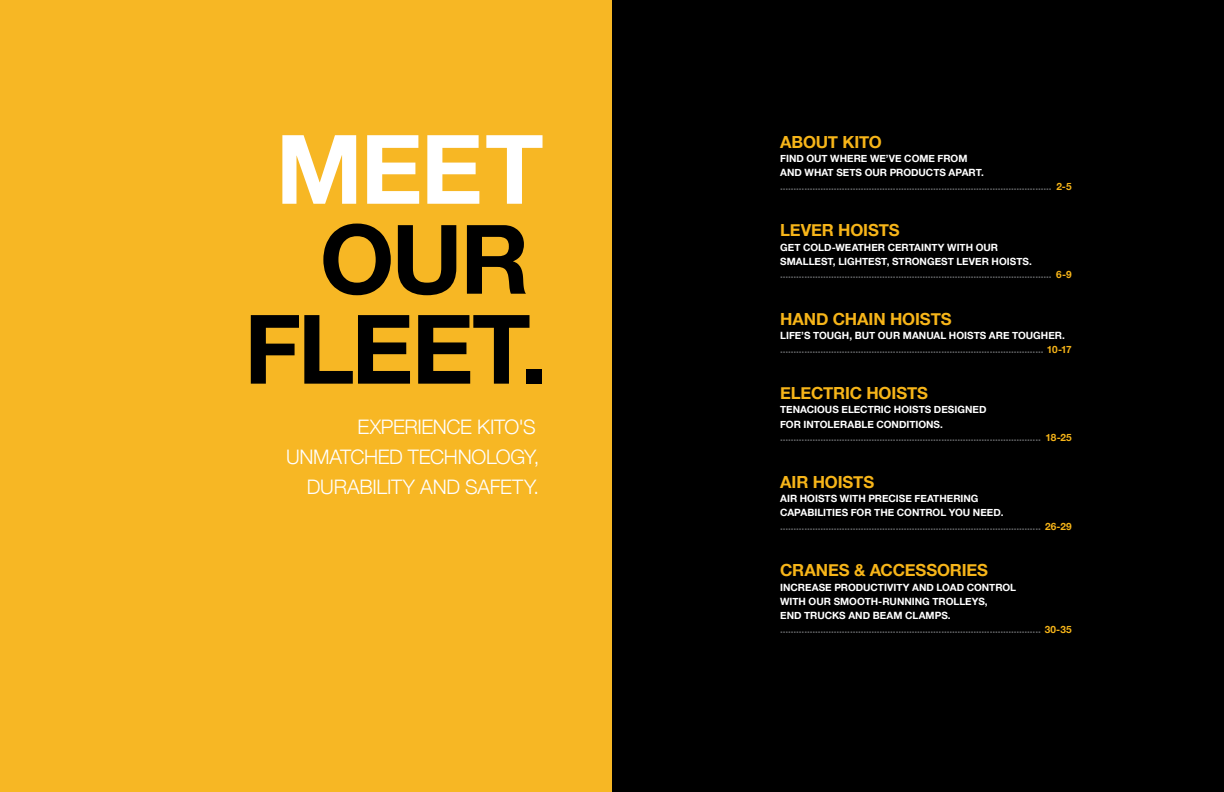
<style>
.page{position:relative;width:1224px;height:792px;background:#fff}
.page>*{position:absolute;margin:0;border:0;box-sizing:border-box;transform-origin:0 0}
.t1{font:700 96px/90px "Helvetica Neue";letter-spacing:-.025em;color:#000;text-align:right}
.t2{font:700 96px "Helvetica Neue";color:#fff}
.t3{font:300 20px/30px "Helvetica Neue";letter-spacing:-.015em;color:#fff;text-align:right}
.t4{font:700 16.7px "Helvetica Neue";letter-spacing:-.01em;color:#f7b519}
.t5{font:700 10px/13.9px "Helvetica Neue";color:#5f6062}
.s1{color:#fff}
.s2{color:#f7b519}
</style>
<div class="page">
<div style="left:612px;top:0;width:612px;height:792px;background:#000"></div>
<div style="left:0;top:0;width:612px;height:792px;background:#f7b724"></div>
<h1 class="t2" style="left:276px;top:94px;width:270px">MEET</h1>
<h1 class="t1" style="left:244px;top:217px;width:305px">OUR<br>FLEET.</h1>
<h2 class="t3" style="left:286px;top:410px;width:255px">EXPERIENCE KITO'S<br>UNMATCHED TECHNOLOGY,<br>DURABILITY AND SAFETY.</h2>
<h3 class="t4" style="left:780px;top:129px;width:103px">ABOUT KITO</h3>
<p class="t5" style="left:780px;top:152px;width:293px"><span class="s1">FIND OUT WHERE WE’VE COME FROM<br>AND WHAT SETS OUR PRODUCTS APART. </span>..................................................................................................... <span class="s2">2-5</span></p>
<h3 class="t4" style="left:780px;top:217px;width:121px">LEVER HOISTS</h3>
<p class="t5" style="left:780px;top:240px;width:293px"><span class="s1">GET COLD-WEATHER CERTAINTY WITH OUR<br>SMALLEST, LIGHTEST, STRONGEST LEVER HOISTS. </span>..................................................................................................... <span class="s2">6-9</span></p>
<h3 class="t4" style="left:780px;top:306px;width:173px">HAND CHAIN HOISTS</h3>
<p class="t5" style="left:780px;top:329px;width:293px;line-height:13.6px"><span class="s1">LIFE’S TOUGH, BUT OUR MANUAL HOISTS ARE TOUGHER. </span>.................................................................................................. <span class="s2">10-17</span></p>
<h3 class="t4" style="left:780px;top:380px;width:149px">ELECTRIC HOISTS</h3>
<p class="t5" style="left:780px;top:403px;width:293px"><span class="s1">TENACIOUS ELECTRIC HOISTS DESIGNED<br>FOR INTOLERABLE CONDITIONS. </span>................................................................................................. <span class="s2">18-25</span></p>
<h3 class="t4" style="left:780px;top:469px;width:96px">AIR HOISTS</h3>
<p class="t5" style="left:780px;top:492px;width:293px"><span class="s1">AIR HOISTS WITH PRECISE FEATHERING<br>CAPABILITIES FOR THE CONTROL YOU NEED. </span>................................................................................................. <span class="s2">26-29</span></p>
<h3 class="t4" style="left:780px;top:557px;width:209px">CRANES &amp; ACCESSORIES</h3>
<p class="t5" style="left:780px;top:580px;width:293px"><span class="s1">INCREASE PRODUCTIVITY AND LOAD CONTROL<br>WITH OUR SMOOTH-RUNNING TROLLEYS,<br>END TRUCKS AND BEAM CLAMPS. </span>................................................................................................. <span class="s2">30-35</span></p>
</div>
